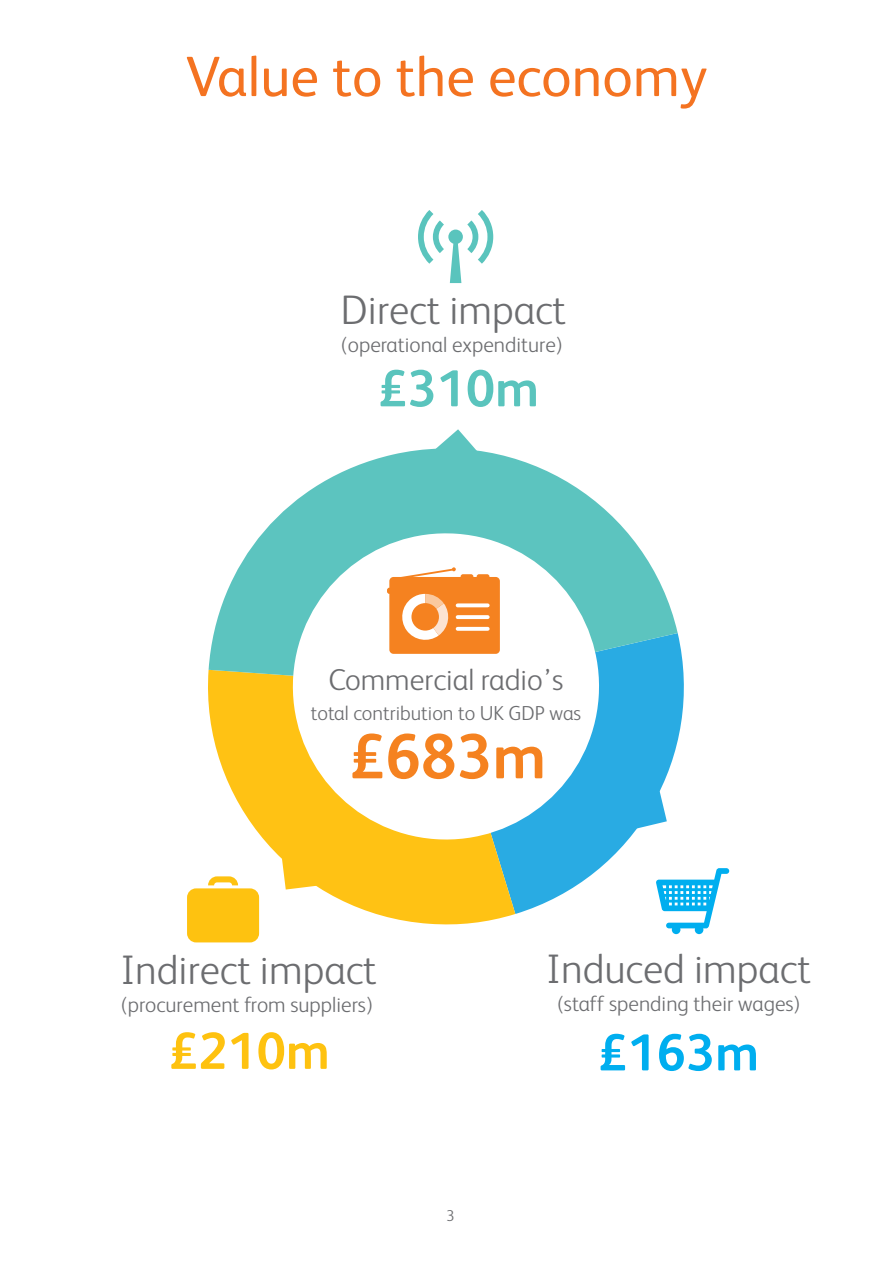
<style>
.page{position:relative;width:893px;height:1263px;background:#fff}
.page>*{position:absolute;margin:0;border:0;box-sizing:border-box;transform-origin:0 0}
.t1{font:700 63.6px "FS Albert";color:#f58220}
.t2{font:57px "FS Albert";color:#f47321}
.t3{font:700 52.05px "FS Albert";color:#fec210}
.t4{font:700 52.05px "FS Albert";color:#00aeef}
.t5{font:700 52.05px "FS Albert";color:#5ac4bd}
.t6{font:300 41.4px "FS Albert";color:#6c6d70}
.t7{font:300 30.15px "FS Albert";color:#6c6d70}
.t8{font:300 21.45px "FS Albert";color:#6c6d70}
.t9{font:300 20.25px "FS Albert";color:#6c6d70}
.t10{font:300 15.75px "FS Albert";color:#6c6d70}
</style>
<div class="page">
<svg style="left:515px;top:635px;width:169px;height:279px;fill:#29abe3"></svg>
<svg style="left:208px;top:670px;width:307px;height:256px;fill:#ffc214"></svg>
<svg style="left:209px;top:448px;width:469px;height:238px;fill:#5cc4bf"></svg>
<svg style="left:287px;top:528px;width:317px;height:317px"></svg>
<svg style="left:435px;top:429px;width:43px;height:44px"></svg>
<svg style="left:282px;top:855px;width:34px;height:34px"></svg>
<svg style="left:629px;top:791px;width:38px;height:37px"></svg>
<svg style="left:387px;top:567px;width:113px;height:87px"></svg>
<div style="left:411px;top:603px;width:28px;height:28px;background:#f58220;border-radius:50%"></div>
<svg style="left:458px;top:603px;width:30px;height:4px"></svg>
<svg style="left:458px;top:615px;width:30px;height:4px"></svg>
<svg style="left:458px;top:627px;width:30px;height:4px"></svg>
<svg style="left:418px;top:210px;width:75px;height:73px"></svg>
<svg style="left:187px;top:876px;width:72px;height:66px;background:#fecb36"></svg>
<svg style="left:656px;top:868px;width:73px;height:66px"></svg>
<p class="t2" style="left:186px;top:39px;width:523px">Value to the economy</p>
<p class="t6" style="left:341px;top:283px;width:227px">Direct impact</p>
<p class="t8" style="left:341px;top:331px;width:223px">(operational expenditure)</p>
<p class="t5" style="left:378px;top:353px;width:162px">£310m</p>
<p class="t7" style="left:328px;top:660px;width:237px">Commercial radio’s</p>
<p class="t9" style="left:311px;top:699px;width:272px">total contribution to UK GDP was</p>
<p class="t1" style="left:350px;top:713px;width:198px">£683m</p>
<p class="t6" style="left:121px;top:942px;width:257px">Indirect impact</p>
<p class="t8" style="left:121px;top:990px;width:254px">(procurement from suppliers)</p>
<p class="t6" style="left:547px;top:941px;width:266px">Induced impact</p>
<p class="t8" style="left:557px;top:989px;width:245px">(staff spending their wages)</p>
<p class="t3" style="left:169px;top:1016px;width:162px">£210m</p>
<p class="t4" style="left:598px;top:1017px;width:162px">£163m</p>
<p class="t10" style="left:446px;top:1205px;width:10px">3</p>
</div>
